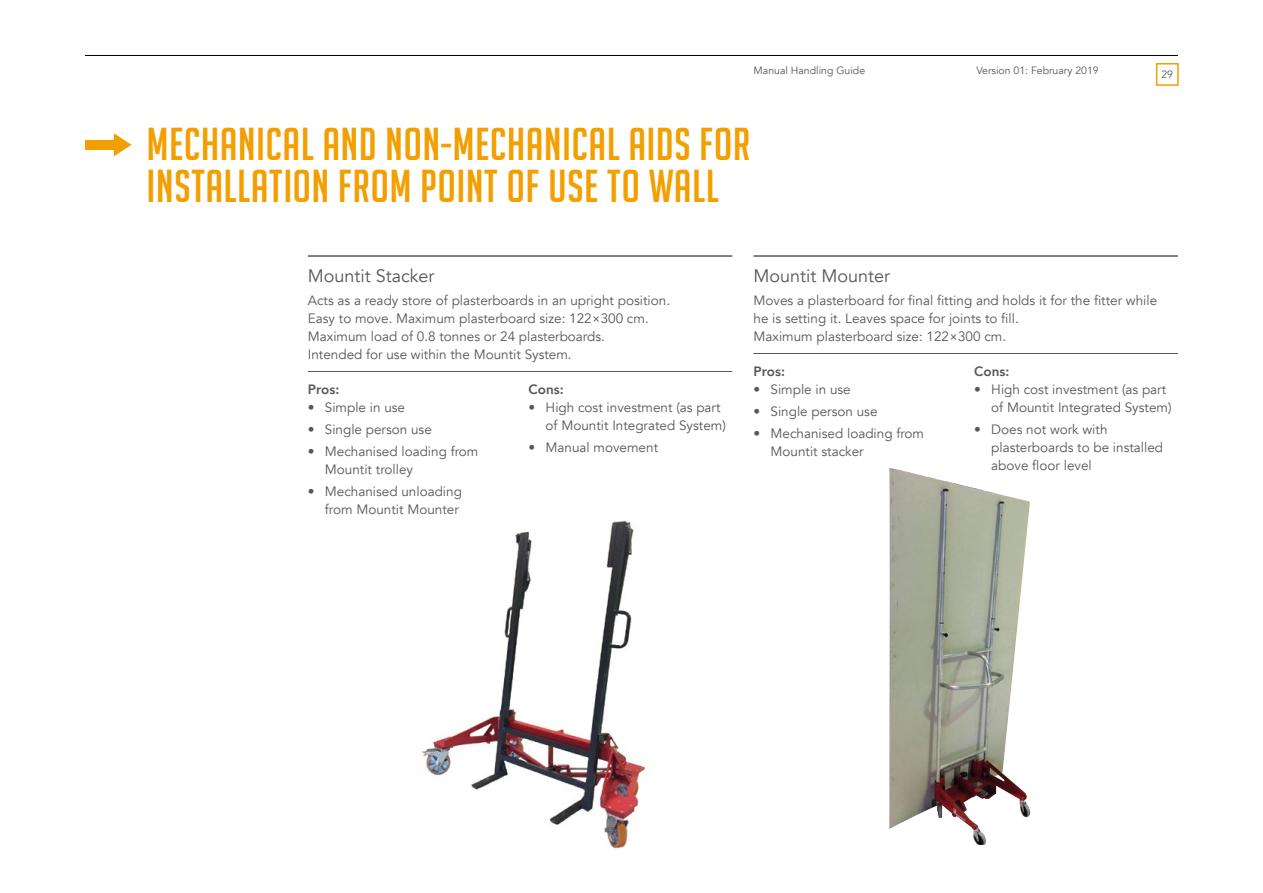
<style>
.page{position:relative;width:1263px;height:893px;background:#fff}
.page>*{position:absolute;margin:0;border:0;box-sizing:border-box;transform-origin:0 0}
.t1{font:45px/42px "Big Noodle Titling";letter-spacing:.02em;color:#f39f02}
.t2{font:18px "Avenir";color:#575756}
.t3{font:13.5px/18px "Avenir";color:#575756}
.t4{font:800 13.5px "Avenir";color:#575756}
.t5{font:10.5px "Avenir";color:#575756}
</style>
<div class="page">
<div style="left:1156px;top:63px;width:23px;height:23px;border:2px solid #f39f02"></div>
<hr style="left:85px;top:55px;width:1093px;height:1px;background:#000">
<hr style="left:308px;top:255px;width:424px;height:2px;background:#575756">
<hr style="left:308px;top:371px;width:424px;height:1px;background:#575756">
<hr style="left:753px;top:255px;width:425px;height:2px;background:#575756">
<hr style="left:753px;top:353px;width:425px;height:1px;background:#575756">
<svg style="left:114px;top:133px;width:18px;height:23px"></svg>
<div style="left:85px;top:140px;width:33px;height:10px;background:#f39f02"></div>
<img style="left:422px;top:520px;width:224px;height:329px">
<img style="left:889px;top:468px;width:142px;height:377px">
<p class="t5" style="left:753px;top:64px;width:113px">Manual Handling Guide</p>
<p class="t5" style="left:1161px;top:68px;width:13px">29</p>
<p class="t5" style="left:976px;top:64px;width:124px">Version 01: February 2019</p>
<p class="t1" style="left:147px;top:123px;width:605px">MECHANICAL AND NON-MECHANICAL AIDS FOR<br>INSTALLATION FROM POINT OF USE TO WALL</p>
<p class="t2" style="left:308px;top:265px;width:128px">Mountit Stacker</p>
<p class="t3" style="left:308px;top:291px;width:364px">Acts as a ready store of plasterboards in an upright position.<br>Easy to move. Maximum plasterboard size: 122×300 cm.<br>Maximum load of 0.8 tonnes or 24 plasterboards.<br>Intended for use within the Mountit System.</p>
<p class="t4" style="left:308px;top:378px;width:33px">Pros:</p>
<p class="t3" style="left:308px;top:398px;width:99px">• Simple in use</p>
<p class="t3" style="left:308px;top:420px;width:126px">• Single person use</p>
<p class="t3" style="left:325px;top:443px;width:155px;text-indent:-17px">• Mechanised loading from<br>Mountit trolley</p>
<p class="t3" style="left:308px;top:483px;width:156px;text-align:right">• Mechanised unloading from Mountit Mounter</p>
<p class="t4" style="left:529px;top:378px;width:37px">Cons:</p>
<p class="t3" style="left:546px;top:398px;width:182px;text-indent:-17px">• High cost investment (as part of Mountit Integrated System)</p>
<p class="t3" style="left:529px;top:438px;width:131px">• Manual movement</p>
<p class="t2" style="left:753px;top:265px;width:138px">Mountit Mounter</p>
<p class="t3" style="left:753px;top:291px;width:405px">Moves a plasterboard for final fitting and holds it for the fitter while he is setting it. Leaves space for joints to fill.<br>Maximum plasterboard size: 122×300 cm.</p>
<p class="t4" style="left:753px;top:360px;width:33px">Pros:</p>
<p class="t3" style="left:753px;top:380px;width:99px">• Simple in use</p>
<p class="t3" style="left:753px;top:402px;width:126px">• Single person use</p>
<p class="t3" style="left:770px;top:425px;width:155px;text-indent:-17px">• Mechanised loading from<br>Mountit stacker</p>
<p class="t4" style="left:974px;top:360px;width:37px">Cons:</p>
<p class="t3" style="left:991px;top:380px;width:182px;text-indent:-17px">• High cost investment (as part of Mountit Integrated System)</p>
<p class="t3" style="left:991px;top:420px;width:173px;text-indent:-17px">• Does not work with plasterboards to be installed above floor level</p>
</div>
